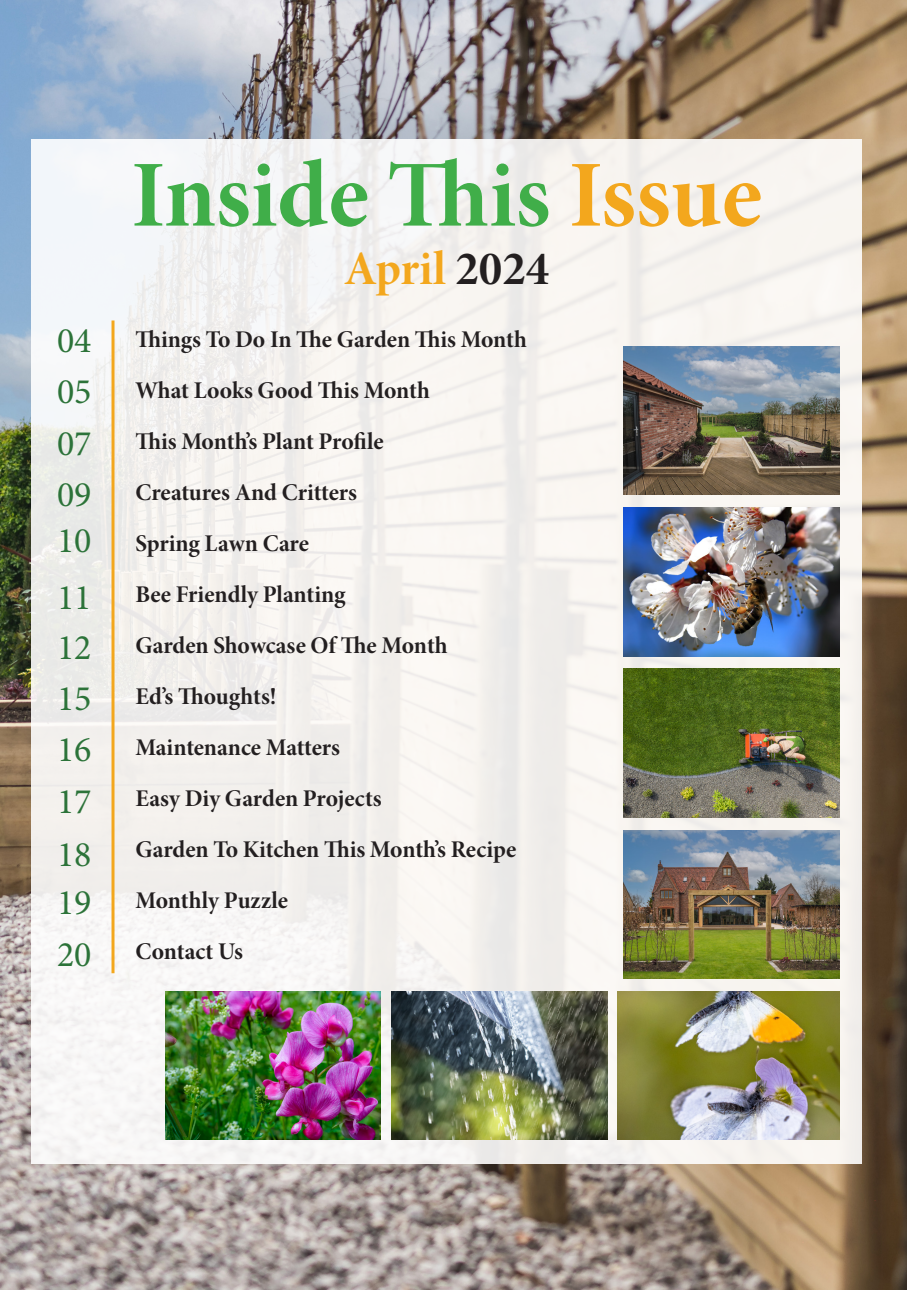
<style>
.page{position:relative;width:907px;height:1290px;background:#fff}
.page>*{position:absolute;margin:0;border:0;box-sizing:border-box;transform-origin:0 0}
.t1{font:94.8px "Minion Pro Bold Subh";letter-spacing:-.005em;color:#40ae49}
.t2{font:48px "Minion Pro Bold Subh";color:#f3a71d}
.t3{font:36px "Minion Pro";color:#2c7339}
.t4{font:24px "Minion Pro Bold Subh";letter-spacing:-.005em;color:#231f20}
.s1{color:#f3a71d}
.s2{color:#231f20}
</style>
<div class="page">
<img style="left:0;top:0;width:906px;height:1290px">
<div style="left:31px;top:139px;width:831px;height:1025px;background:#f5f3f0"></div>
<hr style="left:111px;top:320px;width:3px;height:653px;background:#f3a71d">
<img style="left:623px;top:669px;width:216px;height:148px">
<img style="left:623px;top:508px;width:216px;height:148px">
<img style="left:623px;top:347px;width:216px;height:148px">
<img style="left:623px;top:830px;width:216px;height:148px">
<img style="left:617px;top:991px;width:222px;height:148px">
<img style="left:391px;top:991px;width:216px;height:148px">
<img style="left:165px;top:991px;width:216px;height:148px">
<p class="t3" style="left:57px;top:316px;width:36px">04</p>
<p class="t3" style="left:57px;top:367px;width:36px">05</p>
<p class="t3" style="left:57px;top:419px;width:36px">07</p>
<p class="t3" style="left:57px;top:470px;width:36px">09</p>
<p class="t3" style="left:57px;top:517px;width:36px">10</p>
<p class="t3" style="left:57px;top:573px;width:36px">11</p>
<p class="t3" style="left:57px;top:623px;width:36px">12</p>
<p class="t3" style="left:57px;top:674px;width:36px">15</p>
<p class="t3" style="left:57px;top:726px;width:36px">16</p>
<p class="t3" style="left:57px;top:777px;width:36px">17</p>
<p class="t3" style="left:57px;top:830px;width:36px">18</p>
<p class="t3" style="left:57px;top:879px;width:36px">19</p>
<p class="t3" style="left:57px;top:930px;width:36px">20</p>
<p class="t1" style="left:131px;top:139px;width:632px">Inside This <span class="s1">Issue</span></p>
<p class="t2" style="left:344px;top:239px;width:207px">April <span class="s2">2024</span></p>
<p class="t4" style="left:135px;top:325px;width:393px">Things To Do In The Garden This Month</p>
<p class="t4" style="left:135px;top:376px;width:296px">What Looks Good This Month</p>
<p class="t4" style="left:135px;top:427px;width:250px">This Month’s Plant Profile</p>
<p class="t4" style="left:135px;top:478px;width:223px">Creatures And Critters</p>
<p class="t4" style="left:135px;top:529px;width:175px">Spring Lawn Care</p>
<p class="t4" style="left:135px;top:580px;width:211px">Bee Friendly Planting</p>
<p class="t4" style="left:135px;top:631px;width:314px">Garden Showcase Of The Month</p>
<p class="t4" style="left:135px;top:682px;width:143px">Ed’s Thoughts!</p>
<p class="t4" style="left:135px;top:733px;width:206px">Maintenance Matters</p>
<p class="t4" style="left:135px;top:784px;width:248px">Easy Diy Garden Projects</p>
<p class="t4" style="left:135px;top:835px;width:382px">Garden To Kitchen This Month’s Recipe</p>
<p class="t4" style="left:135px;top:886px;width:154px">Monthly Puzzle</p>
<p class="t4" style="left:135px;top:937px;width:109px">Contact Us</p>
</div>
